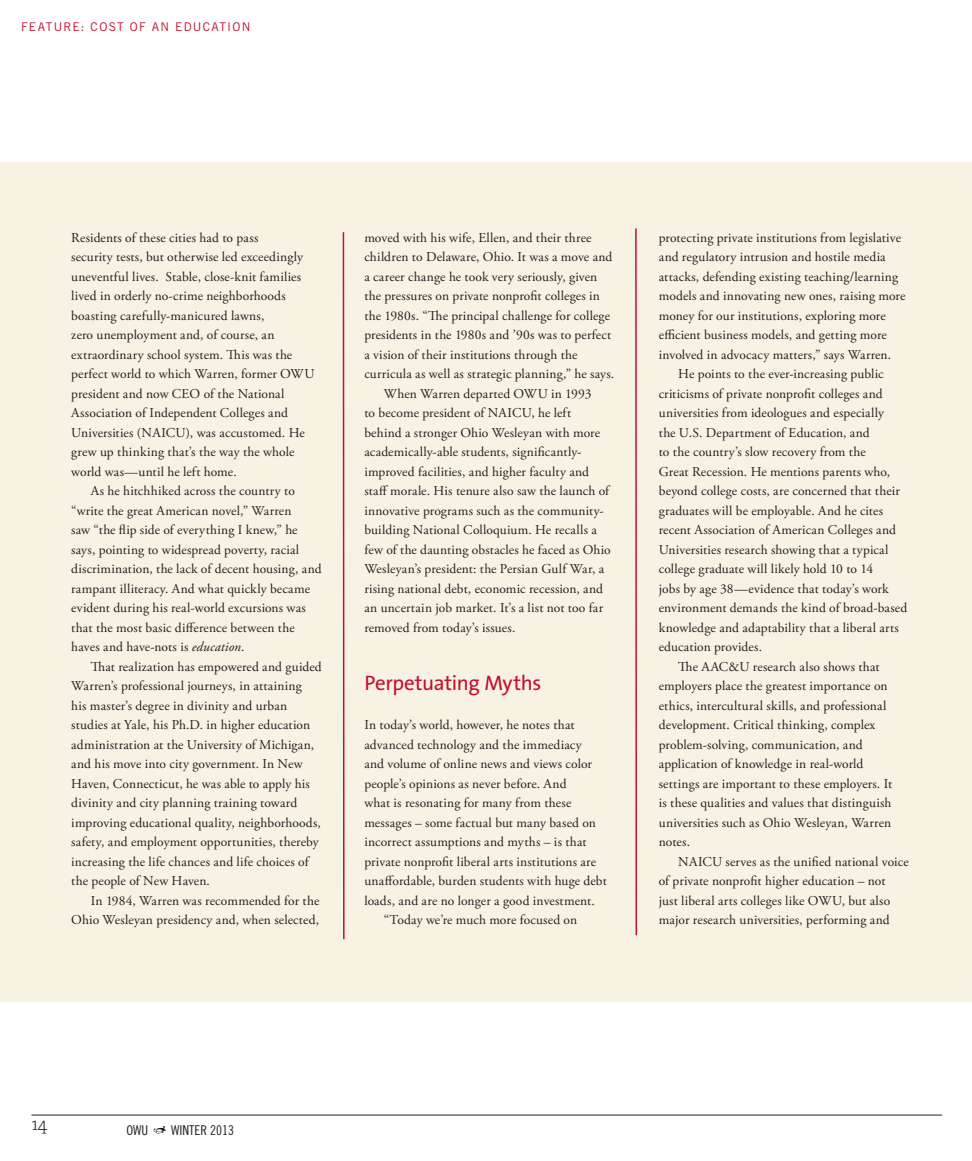
<style>
.page{position:relative;width:972px;height:1161px;background:#fff}
.page>*{position:absolute;margin:0;border:0;box-sizing:border-box;transform-origin:0 0}
.t1{font:21px "The Sans B5 Plain";letter-spacing:-.02em;color:#c3102f}
.t2{font:200 18px "The Serif 2";color:#231f20}
.t3{font:13.5px/19.5px "Adobe Garamond Pro";color:#231f20}
.t4{font:13.5px "Trade Gothic LT Std Cn 18";color:#231f20}
.t5{font:12px "Trade Gothic LT Std";letter-spacing:.1em;color:#c3102f}
.s1{font-style:italic}
</style>
<div class="page">
<div style="left:0;top:162px;width:972px;height:840px;background:#f7f2e3"></div>
<hr style="left:31px;top:1115px;width:911px;height:1px;background:#231f20">
<hr style="left:343px;top:232px;width:2px;height:707px;background:#c3102f">
<hr style="left:635px;top:228px;width:2px;height:707px;background:#c3102f">
<p class="t5" style="left:21px;top:20px;width:231px">FEATURE: COST OF AN EDUCATION</p>
<p class="t3" style="left:71px;top:228px;width:245px">Residents of these cities had to pass<br>security tests, but otherwise led exceedingly uneventful lives. Stable, close-knit families lived in orderly no-crime neighborhoods boasting carefully-manicured lawns,<br>zero unemployment and, of course, an extraordinary school system. This was the perfect world to which Warren, former OWU president and now CEO of the National Association of Independent Colleges and Universities (NAICU), was accustomed. He grew up thinking that’s the way the whole world was—until he left home.</p>
<p class="t3" style="left:71px;top:482px;width:252px;text-indent:19px">As he hitchhiked across the country to “write the great American novel,” Warren<br>saw “the flip side of everything I knew,” he says, pointing to widespread poverty, racial discrimination, the lack of decent housing, and rampant illiteracy. And what quickly became evident during his real-world excursions was that the most basic difference between the haves and have-nots is <span class="s1">education</span>.</p>
<p class="t3" style="left:71px;top:657px;width:252px;text-indent:19px">That realization has empowered and guided Warren’s professional journeys, in attaining<br>his master’s degree in divinity and urban studies at Yale, his Ph.D. in higher education administration at the University of Michigan, and his move into city government. In New Haven, Connecticut, he was able to apply his divinity and city planning training toward improving educational quality, neighborhoods, safety, and employment opportunities, thereby increasing the life chances and life choices of the people of New Haven.</p>
<p class="t3" style="left:71px;top:891px;width:250px;text-align:right">In 1984, Warren was recommended for the<br>Ohio Wesleyan presidency and, when selected,</p>
<p class="t3" style="left:364px;top:228px;width:229px">moved with his wife, Ellen, and their three</p>
<p class="t3" style="left:364px;top:248px;width:250px">children to Delaware, Ohio. It was a move and</p>
<p class="t3" style="left:364px;top:267px;width:234px">a career change he took very seriously, given</p>
<p class="t3" style="left:364px;top:287px;width:237px">the pressures on private nonprofit colleges in</p>
<p class="t3" style="left:364px;top:306px;width:247px">the 1980s. “The principal challenge for college</p>
<p class="t3" style="left:364px;top:326px;width:248px">presidents in the 1980s and ’90s was to perfect</p>
<p class="t3" style="left:364px;top:345px;width:215px">a vision of their institutions through the</p>
<p class="t3" style="left:364px;top:365px;width:251px">curricula as well as strategic planning,” he says.</p>
<p class="t3" style="left:384px;top:384px;width:209px">When Warren departed OWU in 1993</p>
<p class="t3" style="left:364px;top:404px;width:208px">to become president of NAICU, he left</p>
<p class="t3" style="left:364px;top:423px;width:237px">behind a stronger Ohio Wesleyan with more</p>
<p class="t3" style="left:364px;top:443px;width:219px">academically-able students, significantly-</p>
<p class="t3" style="left:364px;top:462px;width:226px">improved facilities, and higher faculty and</p>
<p class="t3" style="left:364px;top:482px;width:248px">staff morale. His tenure also saw the launch of</p>
<p class="t3" style="left:364px;top:501px;width:241px">innovative programs such as the community-</p>
<p class="t3" style="left:364px;top:521px;width:234px">building National Colloquium. He recalls a</p>
<p class="t3" style="left:364px;top:540px;width:248px">few of the daunting obstacles he faced as Ohio</p>
<p class="t3" style="left:364px;top:560px;width:241px">Wesleyan’s president: the Persian Gulf War, a</p>
<p class="t3" style="left:364px;top:579px;width:240px">rising national debt, economic recession, and</p>
<p class="t3" style="left:364px;top:599px;width:240px">an uncertain job market. It’s a list not too far</p>
<p class="t3" style="left:364px;top:618px;width:153px">removed from today’s issues.</p>
<h1 class="t1" style="left:364px;top:672px;width:178px">Perpetuating Myths</h1>
<p class="t3" style="left:364px;top:716px;width:212px">In today’s world, however, he notes that</p>
<p class="t3" style="left:364px;top:735px;width:219px">advanced technology and the immediacy</p>
<p class="t3" style="left:364px;top:755px;width:229px">and volume of online news and views color</p>
<p class="t3" style="left:364px;top:774px;width:204px">people’s opinions as never before. And</p>
<p class="t3" style="left:364px;top:794px;width:208px">what is resonating for many from these</p>
<p class="t3" style="left:364px;top:813px;width:233px">messages – some factual but many based on</p>
<p class="t3" style="left:364px;top:833px;width:224px">incorrect assumptions and myths – is that</p>
<p class="t3" style="left:364px;top:852px;width:233px">private nonprofit liberal arts institutions are</p>
<p class="t3" style="left:364px;top:872px;width:244px">unaffordable, burden students with huge debt</p>
<p class="t3" style="left:364px;top:891px;width:232px">loads, and are no longer a good investment.</p>
<p class="t3" style="left:384px;top:911px;width:195px">“Today we’re much more focused on</p>
<p class="t3" style="left:659px;top:228px;width:244px">protecting private institutions from legislative</p>
<p class="t3" style="left:659px;top:248px;width:229px">and regulatory intrusion and hostile media</p>
<p class="t3" style="left:659px;top:267px;width:241px">attacks, defending existing teaching/learning</p>
<p class="t3" style="left:659px;top:287px;width:248px">models and innovating new ones, raising more</p>
<p class="t3" style="left:659px;top:306px;width:228px">money for our institutions, exploring more</p>
<p class="t3" style="left:659px;top:326px;width:230px">efficient business models, and getting more</p>
<p class="t3" style="left:659px;top:345px;width:234px">involved in advocacy matters,” says Warren.</p>
<p class="t3" style="left:678px;top:365px;width:207px">He points to the ever-increasing public</p>
<p class="t3" style="left:659px;top:384px;width:225px">criticisms of private nonprofit colleges and</p>
<p class="t3" style="left:659px;top:404px;width:227px">universities from ideologues and especially</p>
<p class="t3" style="left:659px;top:423px;width:212px">the U.S. Department of Education, and</p>
<p class="t3" style="left:659px;top:443px;width:208px">to the country’s slow recovery from the</p>
<p class="t3" style="left:659px;top:462px;width:233px">Great Recession. He mentions parents who,</p>
<p class="t3" style="left:659px;top:482px;width:243px">beyond college costs, are concerned that their</p>
<p class="t3" style="left:659px;top:501px;width:226px">graduates will be employable. And he cites</p>
<p class="t3" style="left:659px;top:521px;width:239px">recent Association of American Colleges and</p>
<p class="t3" style="left:659px;top:540px;width:231px">Universities research showing that a typical</p>
<p class="t3" style="left:659px;top:560px;width:216px">college graduate will likely hold 10 to 14</p>
<p class="t3" style="left:659px;top:579px;width:232px">jobs by age 38—evidence that today’s work</p>
<p class="t3" style="left:659px;top:599px;width:250px">environment demands the kind of broad-based</p>
<p class="t3" style="left:659px;top:618px;width:242px">knowledge and adaptability that a liberal arts</p>
<p class="t3" style="left:659px;top:638px;width:105px">education provides.</p>
<p class="t3" style="left:678px;top:657px;width:203px">The AAC&amp;U research also shows that</p>
<p class="t3" style="left:659px;top:677px;width:230px">employers place the greatest importance on</p>
<p class="t3" style="left:659px;top:696px;width:229px">ethics, intercultural skills, and professional</p>
<p class="t3" style="left:659px;top:716px;width:218px">development. Critical thinking, complex</p>
<p class="t3" style="left:659px;top:735px;width:205px">problem-solving, communication, and</p>
<p class="t3" style="left:659px;top:755px;width:206px">application of knowledge in real-world</p>
<p class="t3" style="left:659px;top:774px;width:235px">settings are important to these employers. It</p>
<p class="t3" style="left:659px;top:794px;width:234px">is these qualities and values that distinguish</p>
<p class="t3" style="left:659px;top:813px;width:234px">universities such as Ohio Wesleyan, Warren</p>
<p class="t3" style="left:659px;top:833px;width:33px">notes.</p>
<p class="t3" style="left:678px;top:852px;width:232px">NAICU serves as the unified national voice</p>
<p class="t3" style="left:659px;top:872px;width:228px">of private nonprofit higher education – not</p>
<p class="t3" style="left:659px;top:891px;width:233px">just liberal arts colleges like OWU, but also</p>
<p class="t3" style="left:659px;top:911px;width:232px">major research universities, performing and</p>
<h2 class="t2" style="left:32px;top:1109px;width:17px">14</h2>
<p class="t4" style="left:127px;top:1123px;width:23px">OWU</p>
<p class="t4" style="left:171px;top:1123px;width:7px">WINTER</p>
<p class="t4" style="left:210px;top:1123px;width:25px">2013</p>
</div>
